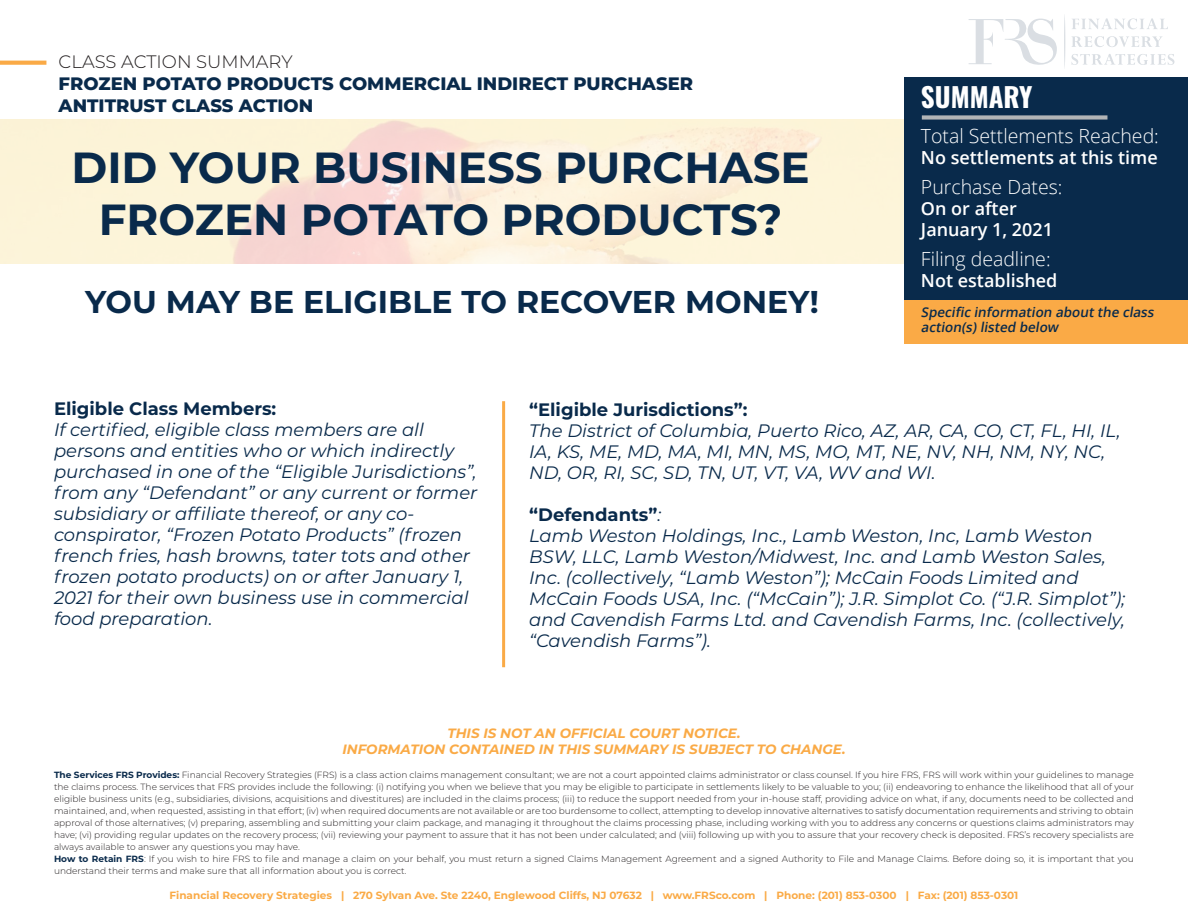
<style>
.page{position:relative;width:1188px;height:918px;background:#fff}
.page>*{position:absolute;margin:0;border:0;box-sizing:border-box;transform-origin:0 0}
.Title_01{font:700 43.5px/52.2px "Montserrat";color:#092a4b;text-align:center}
.Title_01-2{font:700 31.5px "Montserrat";color:#092a4b}
.Title_02{font:700 27px "Oswald";color:#fff}
.Text_01{font:300 19.5px "Open Sans";color:#fff}
.t1{font:italic 18px/21px "Montserrat";color:#092a4b}
.Title_03{font:800 18px "Montserrat";color:#092a4b}
.Text_01-2{font:600 18px "Open Sans";color:#fff}
.t2{font:700 18px "Montserrat";color:#092a4b}
.Title_03-2{font:300 18px "Montserrat";color:#231f20}
.Title_03-3{font:italic 700 13.5px "Montserrat";color:#faaa46}
.Text_01-3{font:italic 600 13.5px/15px "Open Sans";color:#092a4b}
.t3{font:700 10.5px "Montserrat";color:#faaa46}
.t4{font:300 9px/12px "Montserrat";color:#231f20;text-align:justify}
.s1{font-weight:400;font-style:italic}
.s2{font-weight:700;color:#092a4b}
</style>
<div class="page">
<svg style="left:969px;top:18px;width:88px;height:47px"></svg>
<svg style="left:1071px;top:18px;width:104px;height:47px"></svg>
<hr style="left:1065px;top:14px;width:1px;height:55px;background:#f6f7f8">
<svg style="left:1064px;top:15px;width:1px;height:52px"></svg>
<svg style="left:0;top:61px;width:46px;height:4px"></svg>
<div style="left:904px;top:77px;width:284px;height:266px;background:#092a4b"></div>
<div style="left:922px;top:115px;width:185px;height:5px;background:#b2b4b6"></div>
<div style="left:904px;top:300px;width:284px;height:43px;background:#faaa46"></div>
<hr style="left:502px;top:401px;width:3px;height:266px;background:#faaa46">
<p class="Title_03-2" style="left:59px;top:50px;width:236px">CLASS ACTION SUMMARY</p>
<p class="Title_03" style="left:59px;top:70px;width:636px">FROZEN POTATO PRODUCTS COMMERCIAL INDIRECT PURCHASER</p>
<p class="Title_03" style="left:59px;top:92px;width:256px">ANTITRUST CLASS ACTION</p>
<p class="Title_01" style="left:71px;top:139px;width:740px">DID YOUR BUSINESS PURCHASE<br>FROZEN POTATO PRODUCTS?</p>
<p class="Title_01-2" style="left:85px;top:279px;width:735px">YOU MAY BE ELIGIBLE TO RECOVER MONEY!</p>
<p class="Title_02" style="left:921px;top:83px;width:113px">SUMMARY</p>
<p class="Text_01" style="left:921px;top:122px;width:239px">Total Settlements Reached:</p>
<p class="Text_01-2" style="left:921px;top:145px;width:238px">No settlements at this time</p>
<p class="Text_01" style="left:921px;top:173px;width:143px">Purchase Dates:</p>
<p class="Text_01-2" style="left:921px;top:196px;width:97px">On or after</p>
<p class="Text_01-2" style="left:921px;top:217px;width:134px">January 1, 2021</p>
<p class="Text_01" style="left:921px;top:245px;width:131px">Filing deadline:</p>
<p class="Text_01-2" style="left:921px;top:268px;width:138px">Not established</p>
<p class="Text_01-3" style="left:921px;top:304px;width:237px">Specific information about the class action(s)listed below</p>
<p class="t2" style="left:54px;top:395px;width:224px">Eligible Class Members:</p>
<p class="t1" style="left:54px;top:418px;width:425px">If certified, eligible class members are all persons and entities who or which indirectly purchased in one of the “Eligible Jurisdictions”, from any “Defendant” or any current or former subsidiary or affiliate thereof, or any co&shy;conspirator, “Frozen Potato Products” (frozen french fries, hash browns, tater tots and other frozen potato products) on or after January 1, 2021 for their own business use in commercial food preparation.</p>
<p class="t2" style="left:529px;top:396px;width:220px">“Eligible Jurisdictions”:</p>
<p class="t1" style="left:529px;top:419px;width:593px">The District of Columbia, Puerto Rico, AZ, AR, CA, CO, CT, FL, HI, IL,<br>IA, KS, ME, MD, MA, MI, MN, MS, MO, MT, NE, NV, NH, NM, NY, NC,<br>ND, OR, RI, SC, SD, TN, UT, VT, VA, WV and WI.</p>
<p class="t2" style="left:529px;top:501px;width:134px">“Defendants”<span class="s1">:</span></p>
<p class="t1" style="left:529px;top:524px;width:598px">Lamb Weston Holdings, Inc., Lamb Weston, Inc, Lamb Weston BSW, LLC, Lamb Weston/Midwest, Inc. and Lamb Weston Sales, Inc. (collectively, “Lamb Weston”); McCain Foods Limited and McCain Foods USA, Inc. (“McCain”); J.R. Simplot Co. (“J.R. Simplot”); and Cavendish Farms Ltd. and Cavendish Farms, Inc. (collectively, “Cavendish Farms”).</p>
<p class="Title_03-3" style="left:447px;top:723px;width:295px">THIS IS NOT AN OFFICIAL COURT NOTICE.</p>
<p class="Title_03-3" style="left:342px;top:739px;width:505px">INFORMATION CONTAINED IN THIS SUMMARY IS SUBJECT TO CHANGE.</p>
<p class="t4" style="left:54px;top:768px;width:1082px"><span class="s2">The Services FRS Provides:</span> Financial Recovery Strategies (FRS) is a class action claims management consultant; we are not a court appointed claims administrator or class counsel. If you hire FRS, FRS will work within your guidelines to manage the claims process. The services that FRS provides include the following: (i) notifying you when we believe that you may be eligible to participate in settlements likely to be valuable to you; (ii) endeavoring to enhance the likelihood that all of your eligible business units (e.g., subsidiaries, divisions, acquisitions and divestitures) are included in the claims process; (iii) to reduce the support needed from your in-house staff, providing advice on what, if any, documents need to be collected and maintained, and, when requested, assisting in that effort; (iv) when required documents are not available or are too burdensome to collect, attempting to develop innovative alternatives to satisfy documentation requirements and striving to obtain approval of those alternatives; (v) preparing, assembling and submitting your claim package, and managing it throughout the claims processing phase, including working with you to address any concerns or questions claims administrators may have; (vi) providing regular updates on the recovery process; (vii) reviewing your payment to assure that it has not been under calculated; and (viii) following up with you to assure that your recovery check is deposited. FRS’s recovery specialists are always available to answer any questions you may have.</p>
<p class="t4" style="left:54px;top:852px;width:1081px"><span class="s2">How to Retain FRS</span>: If you wish to hire FRS to file and manage a claim on your behalf, you must return a signed Claims Management Agreement and a signed Authority to File and Manage Claims. Before doing so, it is important that you understand their terms and make sure that all information about you is correct.</p>
<p class="t3" style="left:170px;top:888px;width:850px">Financial Recovery Strategies | 270 Sylvan Ave. Ste 2240, Englewood Cliffs, NJ 07632 | www.FRSco.com | Phone: (201) 853-0300 | Fax: (201) 853-0301</p>
</div>
